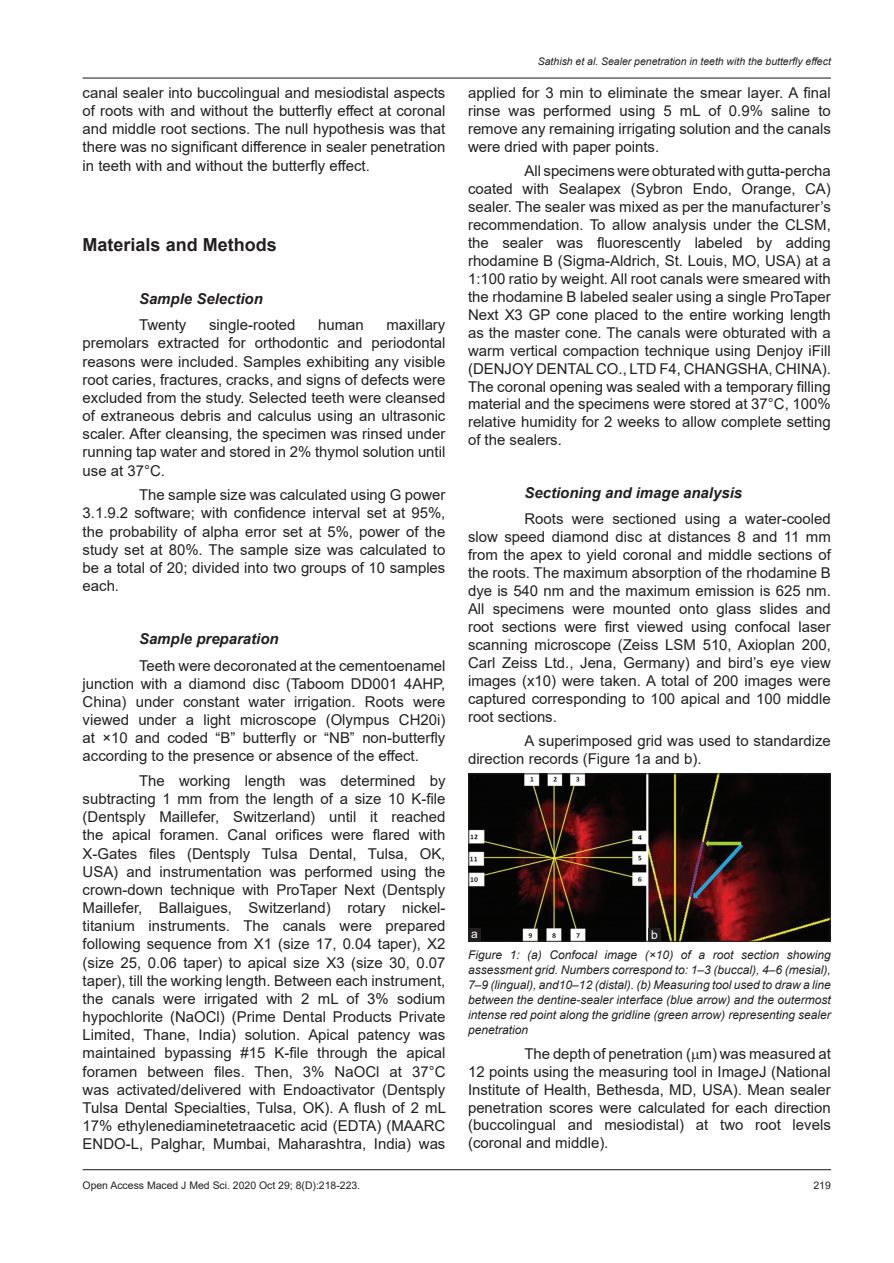
<style>
.page{position:relative;width:894px;height:1263px;background:#fff}
.page>*{position:absolute;margin:0;border:0;box-sizing:border-box;transform-origin:0 0}
.t1{font:700 18px "Arial";color:#231f20}
.TX{font:15px/18.1px "Arial";color:#231f20;text-align:justify}
.H2_No_Above_Space{font:italic 700 15px "Arial";color:#231f20}
.t2{font:italic 12px/15px "Arial";color:#231f20;text-align:justify}
.LABEL{font:12px "Arial";color:#fff}
.t3{font:italic 10.5px "Arial";color:#231f20}
.t4{font:10.5px "Arial";color:#231f20}
</style>
<div class="page">
<hr style="left:83px;top:78px;width:747px;height:1px;background:#231f20">
<hr style="left:83px;top:1169px;width:747px;height:1px;background:#231f20">
<img style="left:470px;top:775px;width:358px;height:164px">
<div style="left:468px;top:773px;width:362px;height:168px;border:1px solid #231f20"></div>
<div style="left:647px;top:928px;width:13px;height:13px;background:#231f20"></div>
<div style="left:468px;top:928px;width:12px;height:13px;background:#231f20"></div>
<p class="TX" style="left:83px;top:83px;width:364px">canal sealer into buccolingual and mesiodistal aspects of roots with and without the butterfly effect at coronal and middle root sections. The null hypothesis was that there was no significant difference in sealer penetration in teeth with and without the butterfly effect.</p>
<h1 class="t1" style="left:83px;top:232px;width:196px">Materials and Methods</h1>
<p class="H2_No_Above_Space" style="left:139px;top:288px;width:125px">Sample Selection</p>
<p class="TX" style="left:139px;top:316px;width:49px">Twenty</p>
<p class="TX" style="left:209px;top:316px;width:88px">single-rooted</p>
<p class="TX" style="left:318px;top:316px;width:47px">human</p>
<p class="TX" style="left:83px;top:316px;width:364px;text-indent:304px">maxillary premolars extracted for orthodontic and periodontal reasons were included. Samples exhibiting any visible root caries, fractures, cracks, and signs of defects were excluded from the study. Selected teeth were cleansed of extraneous debris and calculus using an ultrasonic scaler. After cleansing, the specimen was rinsed under running tap water and stored in 2% thymol solution until use at 37°C.</p>
<p class="TX" style="left:83px;top:486px;width:364px;text-indent:56px">The sample size was calculated using G power 3.1.9.2 software; with confidence interval set at 95%, the probability of alpha error set at 5%, power of the study set at 80%. The sample size was calculated to be a total of 20; divided into two groups of 10 samples each.</p>
<h2 class="H2_No_Above_Space" style="left:139px;top:629px;width:141px">Sample preparation</h2>
<p class="TX" style="left:83px;top:656px;width:364px;text-indent:56px">Teeth were decoronated at the cementoenamel junction with a diamond disc (Taboom DD001 4AHP, China) under constant water irrigation. Roots were viewed under a light microscope (Olympus CH20i) at ×10 and coded “B” butterfly or “NB” non-butterfly according to the presence or absence of the effect.</p>
<p class="TX" style="left:83px;top:771px;width:365px;text-indent:56px">The working length was determined by subtracting 1 mm from the length of a size 10 K-file (Dentsply Maillefer, Switzerland) until it reached the apical foramen. Canal orifices were flared with X-Gates files (Dentsply Tulsa Dental, Tulsa, OK, USA) and instrumentation was performed using the crown-down technique with ProTaper Next (Dentsply Maillefer, Ballaigues, Switzerland) rotary nickel&shy;titanium instruments. The canals were prepared following sequence from X1 (size 17, 0.04 taper), X2 (size 25, 0.06 taper) to apical size X3 (size 30, 0.07 taper), till the working length. Between each instrument, the canals were irrigated with 2 mL of 3% sodium hypochlorite (NaOCl) (Prime Dental Products Private Limited, Thane, India) solution. Apical patency was maintained bypassing #15 K-file through the apical foramen between files. Then, 3% NaOCl at 37°C was activated/delivered with Endoactivator (Dentsply Tulsa Dental Specialties, Tulsa, OK). A flush of 2 mL 17% ethylenediaminetetraacetic acid (EDTA) (MAARC ENDO-L, Palghar, Mumbai, Maharashtra, India) was</p>
<p class="t3" style="left:537px;top:54px;width:294px">Sathish et al. Sealer penetration in teeth with the butterfly effect</p>
<p class="TX" style="left:468px;top:84px;width:364px">applied for 3 min to eliminate the smear layer. A final rinse was performed using 5 mL of 0.9% saline to remove any remaining irrigating solution and the canals were dried with paper points.</p>
<p class="TX" style="left:468px;top:162px;width:364px;text-indent:56px">All specimens were obturated with gutta-percha coated with Sealapex (Sybron Endo, Orange, CA) sealer. The sealer was mixed as per the manufacturer’s recommendation. To allow analysis under the CLSM, the sealer was fluorescently labeled by adding rhodamine B (Sigma-Aldrich, St. Louis, MO, USA) at a 1:100 ratio by weight. All root canals were smeared with the rhodamine B labeled sealer using a single ProTaper Next X3 GP cone placed to the entire working length as the master cone. The canals were obturated with a warm vertical compaction technique using Denjoy iFill (DENJOY DENTAL CO., LTD F4, CHANGSHA, CHINA).<br>The coronal opening was sealed with a temporary filling material and the specimens were stored at 37°C, 100% relative humidity for 2 weeks to allow complete setting of the sealers.</p>
<h2 class="H2_No_Above_Space" style="left:524px;top:483px;width:219px">Sectioning and image analysis</h2>
<p class="TX" style="left:468px;top:510px;width:364px;text-indent:56px">Roots were sectioned using a water-cooled slow speed diamond disc at distances 8 and 11 mm from the apex to yield coronal and middle sections of the roots. The maximum absorption of the rhodamine B dye is 540 nm and the maximum emission is 625 nm.<br>All specimens were mounted onto glass slides and root sections were first viewed using confocal laser scanning microscope (Zeiss LSM 510, Axioplan 200, Carl Zeiss Ltd., Jena, Germany) and bird’s eye view images (x10) were taken. A total of 200 images were captured corresponding to 100 apical and 100 middle root sections.</p>
<p class="TX" style="left:468px;top:732px;width:364px;text-indent:56px">A superimposed grid was used to standardize direction records (Figure 1a and b).</p>
<p class="LABEL" style="left:471px;top:925px;width:8px">a</p>
<p class="LABEL" style="left:650px;top:926px;width:8px">b</p>
<p class="t2" style="left:468px;top:947px;width:364px">Figure 1: (a) Confocal image (×10) of a root section showing assessment grid. Numbers correspond to: 1–3 (buccal), 4–6 (mesial), 7–9 (lingual), and10–12 (distal). (b) Measuring tool used to draw a line between the dentine-sealer interface (blue arrow) and the outermost intense red point along the gridline (green arrow) representing sealer penetration</p>
<p class="TX" style="left:468px;top:1044px;width:364px;text-indent:56px">The depth of penetration ( m) was measured at 12 points using the measuring tool in ImageJ (National Institute of Health, Bethesda, MD, USA). Mean sealer penetration scores were calculated for each direction (buccolingual and mesiodistal) at two root levels (coronal and middle).</p>
<p class="t4" style="left:83px;top:1177px;width:279px">Open Access Maced J Med Sci. 2020 Oct 29; 8(D):218-223.</p>
<p class="t4" style="left:813px;top:1177px;width:19px">219</p>
</div>
